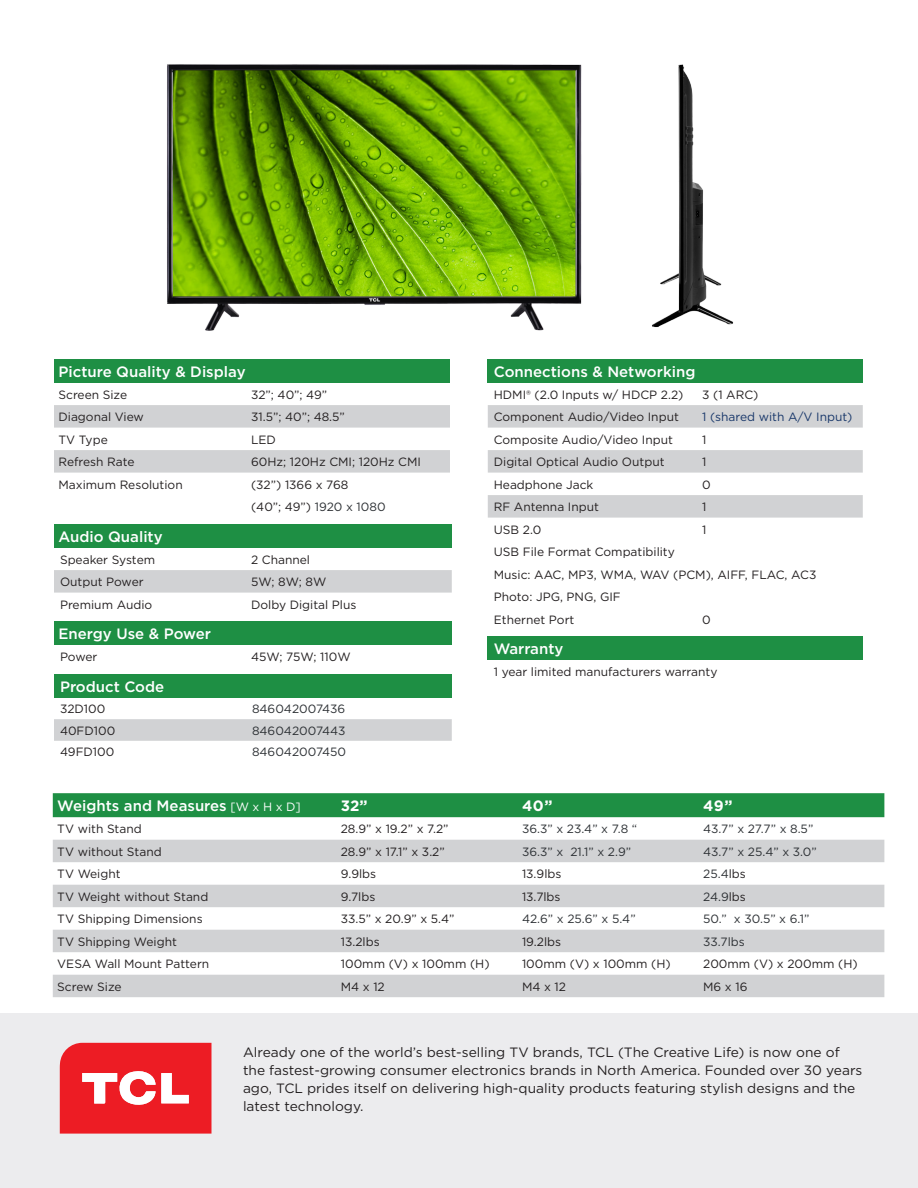
<style>
.page{position:relative;width:918px;height:1188px;background:#fff}
.page>*{position:absolute;margin:0;border:0;box-sizing:border-box;transform-origin:0 0}
.Table_Header{font:500 15px "Gotham";color:#fff}
.Table_Header-2{font:700 15px "Gotham";color:#fff}
.t1{font:13.5px/18px "Gotham";color:#231f20}
.Table_Body{font:12px "Gotham";color:#231f20}
.Table_Body-2{font:12px "Gotham";color:#2d3135}
.t2{font:12px "Gotham";color:#18376a}
.s1{color:#2d3135}
.s2{font-weight:400;font-size:12px}
.s3{color:#231f20}
</style>
<div class="page">
<div style="left:1px;top:1013px;width:917px;height:175px;background:#ececee"></div>
<svg style="left:60px;top:1043px;width:151px;height:91px;background:#ef3b42"></svg>
<div style="left:54px;top:359px;width:396px;height:24px;background:#1e8f44"></div>
<svg style="left:54px;top:405px;width:396px;height:68px"></svg>
<div style="left:54px;top:524px;width:398px;height:24px;background:#1e8f44"></div>
<div style="left:54px;top:570px;width:398px;height:23px;background:#d1d2d4"></div>
<div style="left:54px;top:621px;width:398px;height:24px;background:#1e8f44"></div>
<div style="left:54px;top:674px;width:398px;height:24px;background:#1e8f44"></div>
<div style="left:54px;top:719px;width:398px;height:22px;background:#d1d2d4"></div>
<div style="left:488px;top:359px;width:375px;height:24px;background:#1e8f44"></div>
<svg style="left:488px;top:405px;width:375px;height:113px"></svg>
<div style="left:488px;top:636px;width:375px;height:24px;background:#1e8f44"></div>
<div style="left:53px;top:793px;width:831px;height:24px;background:#1e8f44"></div>
<svg style="left:53px;top:840px;width:831px;height:157px;fill:#d1d2d4"></svg>
<img style="left:167px;top:64px;width:415px;height:267px">
<img style="left:652px;top:64px;width:82px;height:264px">
<p class="Table_Header" style="left:58px;top:361px;width:189px">Picture Quality &amp; Display</p>
<p class="Table_Body" style="left:58px;top:387px;width:70px">Screen Size</p>
<p class="Table_Body" style="left:251px;top:387px;width:78px">32”; 40”; 49”</p>
<p class="Table_Body" style="left:58px;top:409px;width:87px">Diagonal View</p>
<p class="Table_Body" style="left:251px;top:409px;width:95px">31.5”; 40”; 48.5”</p>
<p class="Table_Body" style="left:58px;top:432px;width:51px">TV Type</p>
<p class="Table_Body" style="left:251px;top:432px;width:26px">LED</p>
<p class="Table_Body" style="left:58px;top:454px;width:78px">Refresh Rate</p>
<p class="Table_Body" style="left:251px;top:454px;width:171px">60Hz; 120Hz CMI; 120Hz CMI</p>
<p class="Table_Body" style="left:58px;top:477px;width:126px">Maximum Resolution</p>
<p class="Table_Body" style="left:251px;top:477px;width:99px">(32”) 1366 x 768</p>
<p class="Table_Body" style="left:251px;top:499px;width:136px">(40”; 49”) <span class="s1">1920 x 1080</span></p>
<p class="Table_Header" style="left:58px;top:526px;width:106px">Audio Quality</p>
<p class="Table_Body" style="left:60px;top:552px;width:97px">Speaker System</p>
<p class="Table_Body" style="left:251px;top:552px;width:61px">2 Channel</p>
<p class="Table_Body" style="left:60px;top:574px;width:85px">Output Power</p>
<p class="Table_Body" style="left:251px;top:574px;width:77px">5W; 8W; 8W</p>
<p class="Table_Body" style="left:60px;top:597px;width:94px">Premium Audio</p>
<p class="Table_Body" style="left:251px;top:597px;width:107px">Dolby Digital Plus</p>
<p class="Table_Header" style="left:58px;top:624px;width:154px">Energy Use &amp; Power</p>
<p class="Table_Body" style="left:60px;top:649px;width:39px">Power</p>
<p class="Table_Body" style="left:251px;top:649px;width:101px">45W; 75W; 110W</p>
<p class="Table_Header" style="left:60px;top:676px;width:106px">Product Code</p>
<p class="Table_Body" style="left:60px;top:701px;width:47px">32D100</p>
<p class="Table_Body-2" style="left:252px;top:701px;width:95px">846042007436</p>
<p class="Table_Body" style="left:60px;top:723px;width:57px">40FD100</p>
<p class="Table_Body-2" style="left:252px;top:723px;width:95px">846042007443</p>
<p class="Table_Body" style="left:60px;top:744px;width:56px">49FD100</p>
<p class="Table_Body-2" style="left:252px;top:744px;width:96px">846042007450</p>
<p class="Table_Header" style="left:494px;top:361px;width:203px">Connections &amp; Networking</p>
<p class="Table_Body" style="left:494px;top:387px;width:191px">HDMI® (2.0 Inputs w/ HDCP 2.2)</p>
<p class="Table_Body" style="left:702px;top:387px;width:58px">3 (1 ARC)</p>
<p class="Table_Body" style="left:494px;top:409px;width:187px">Component Audio/Video Input</p>
<p class="t2" style="left:702px;top:409px;width:152px">1 (shared with A/V Input)</p>
<p class="Table_Body" style="left:494px;top:432px;width:181px">Composite Audio/Video Input</p>
<p class="Table_Body" style="left:702px;top:432px;width:6px">1</p>
<p class="Table_Body" style="left:494px;top:454px;width:172px">Digital Optical Audio Output</p>
<p class="Table_Body" style="left:702px;top:454px;width:6px">1</p>
<p class="Table_Body" style="left:494px;top:477px;width:101px">Headphone Jack</p>
<p class="Table_Body" style="left:702px;top:477px;width:10px">0</p>
<p class="Table_Body" style="left:494px;top:499px;width:107px">RF Antenna Input</p>
<p class="Table_Body" style="left:702px;top:499px;width:6px">1</p>
<p class="Table_Body" style="left:494px;top:522px;width:49px">USB 2.0</p>
<p class="Table_Body" style="left:702px;top:522px;width:6px">1</p>
<p class="Table_Body" style="left:494px;top:544px;width:183px">USB File Format Compatibility</p>
<p class="Table_Body" style="left:494px;top:567px;width:324px">Music: AAC, MP3, WMA, WAV (PCM), AIFF, FLAC, AC3</p>
<p class="Table_Body" style="left:494px;top:589px;width:129px">Photo: JPG, PNG, GIF</p>
<p class="Table_Body" style="left:494px;top:612px;width:82px">Ethernet Port</p>
<p class="Table_Body" style="left:702px;top:612px;width:10px">0</p>
<p class="Table_Header" style="left:494px;top:639px;width:71px">Warranty</p>
<p class="Table_Body" style="left:494px;top:664px;width:225px">1 year limited manufacturers warranty</p>
<p class="Table_Header" style="left:57px;top:796px;width:245px">Weights and Measures <span class="s2">[W x H x D]</span></p>
<p class="Table_Header-2" style="left:341px;top:796px;width:28px">32”</p>
<p class="Table_Header-2" style="left:522px;top:796px;width:32px">40”</p>
<p class="Table_Header-2" style="left:703px;top:796px;width:31px">49”</p>
<p class="Table_Body" style="left:57px;top:821px;width:86px">TV with Stand</p>
<p class="Table_Body" style="left:341px;top:821px;width:109px">28.9” x 19.2” x 7.2”</p>
<p class="Table_Body-2" style="left:522px;top:821px;width:117px">36.3” x 23.4” x 7.8 “</p>
<p class="Table_Body-2" style="left:703px;top:821px;width:112px">43.7” x 27.7” x 8.5”</p>
<p class="Table_Body" style="left:57px;top:844px;width:106px">TV without Stand</p>
<p class="Table_Body" style="left:341px;top:844px;width:106px">28.9” x 17.1” x 3.2”</p>
<p class="Table_Body-2" style="left:522px;top:844px;width:111px">36.3” x 21.1” x 2.9”</p>
<p class="Table_Body-2" style="left:703px;top:844px;width:115px">43.7” x 25.4” x 3.0”</p>
<p class="Table_Body" style="left:57px;top:866px;width:65px">TV Weight</p>
<p class="Table_Body" style="left:341px;top:866px;width:37px">9.9lbs</p>
<p class="Table_Body" style="left:522px;top:866px;width:41px">13.9lbs</p>
<p class="Table_Body-2" style="left:703px;top:866px;width:44px">25.4<span class="s3">lbs</span></p>
<p class="Table_Body" style="left:57px;top:889px;width:153px">TV Weight without Stand</p>
<p class="Table_Body" style="left:341px;top:889px;width:36px">9.7lbs</p>
<p class="Table_Body" style="left:522px;top:889px;width:40px">13.7lbs</p>
<p class="Table_Body-2" style="left:703px;top:889px;width:44px">24.9<span class="s3">lbs</span></p>
<p class="Table_Body" style="left:57px;top:911px;width:147px">TV Shipping Dimensions</p>
<p class="Table_Body" style="left:341px;top:911px;width:115px">33.5” x 20.9” x 5.4”</p>
<p class="Table_Body-2" style="left:522px;top:911px;width:115px">42.6” x 25.6” x 5.4”</p>
<p class="Table_Body-2" style="left:703px;top:911px;width:108px">50.” x 30.5” x 6.1”</p>
<p class="Table_Body" style="left:57px;top:934px;width:121px">TV Shipping Weight</p>
<p class="Table_Body" style="left:341px;top:934px;width:40px">13.2lbs</p>
<p class="Table_Body" style="left:522px;top:934px;width:41px">19.2lbs</p>
<p class="Table_Body-2" style="left:703px;top:934px;width:43px">33.7lbs</p>
<p class="Table_Body" style="left:57px;top:956px;width:153px">VESA Wall Mount Pattern</p>
<p class="Table_Body" style="left:341px;top:956px;width:150px">100mm (V) x 100mm (H)</p>
<p class="Table_Body" style="left:522px;top:956px;width:150px">100mm (V) x 100mm (H)</p>
<p class="Table_Body" style="left:703px;top:956px;width:156px">200mm (V) x 200mm (H)</p>
<p class="Table_Body" style="left:57px;top:979px;width:66px">Screw Size</p>
<p class="Table_Body" style="left:341px;top:979px;width:46px">M4 x 12</p>
<p class="Table_Body" style="left:522px;top:979px;width:46px">M4 x 12</p>
<p class="Table_Body" style="left:703px;top:979px;width:46px">M6 x 16</p>
<p class="t1" style="left:243px;top:1043px;width:621px">Already one of the world’s best-selling TV brands, TCL (The Creative Life) is now one of the fastest-growing consumer electronics brands in North America. Founded over 30 years ago, TCL prides itself on delivering high-quality products featuring stylish designs and the latest technology.</p>
</div>
